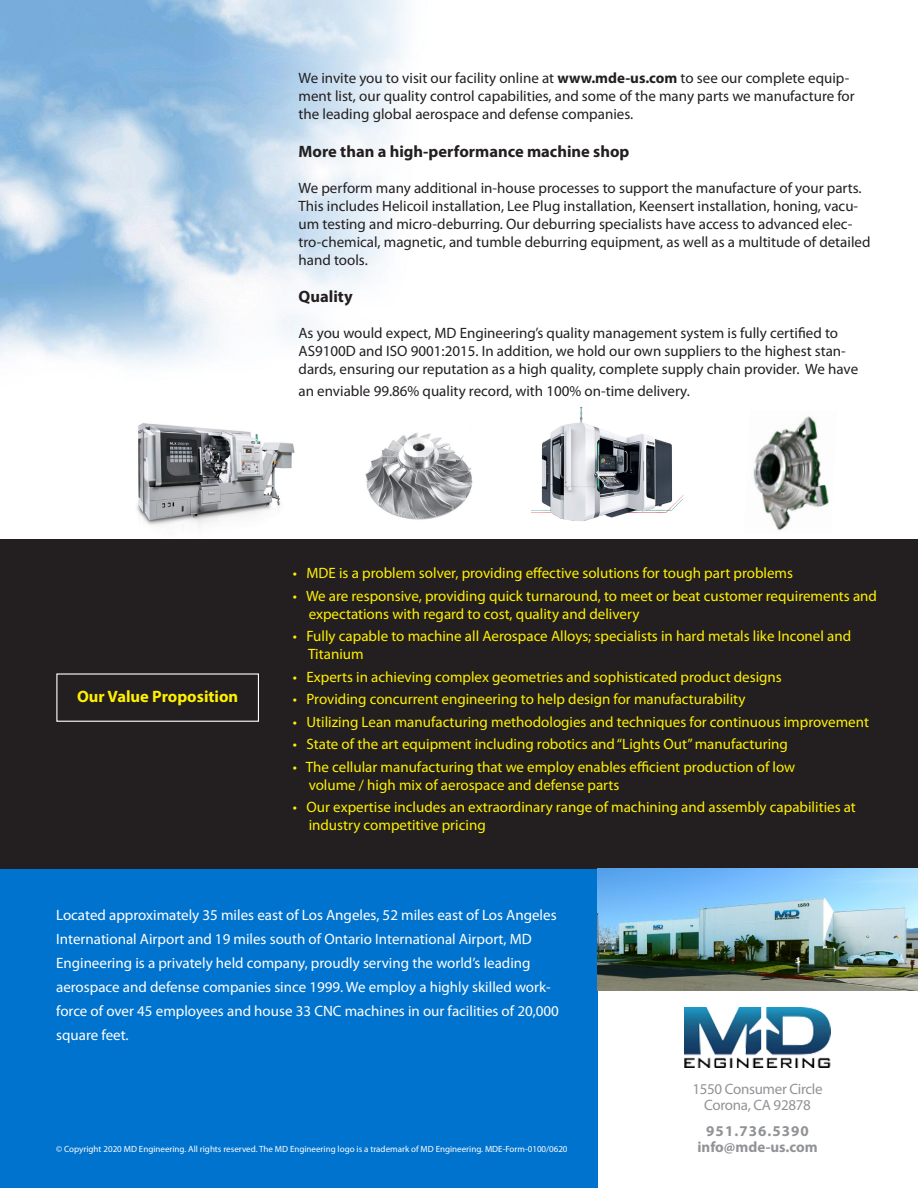
<style>
.page{position:relative;width:918px;height:1188px;background:#fff}
.page>*{position:absolute;margin:0;border:0;box-sizing:border-box;transform-origin:0 0}
.t1{font:700 16.5px "Myriad Pro";color:#231f20}
.t2{font:700 16.5px "Myriad Pro";color:#fff101}
.t3{font:15px/18px "Myriad Pro";color:#231f20}
.t4{font:15px "Myriad Pro";color:#fff101}
.t5{font:15px/24px "Myriad Pro";color:#fff}
.t6{font:15px "Myriad Pro";letter-spacing:-.02em;color:#919396}
.t7{font:700 15px "Myriad Pro";color:#919396}
.t8{font:700 15px "Myriad Pro";letter-spacing:.07em;color:#919396}
.t9{font:9px "Myriad Pro";color:#fff}
.s1{font-weight:700}
</style>
<div class="page">
<img style="left:365px;top:432px;width:108px;height:88px">
<div style="left:0;top:869px;width:597px;height:319px;background:#0073ce"></div>
<img style="left:684px;top:1008px;width:147px;height:59px">
<div style="left:0;top:539px;width:918px;height:330px;background:#231f20"></div>
<div style="left:56px;top:673px;width:203px;height:49px;border:1px solid #fff"></div>
<img style="left:136px;top:423px;width:159px;height:103px">
<img style="left:532px;top:407px;width:152px;height:114px">
<img style="left:597px;top:869px;width:321px;height:121px">
<img style="left:753px;top:416px;width:76px;height:114px">
<p class="t3" style="left:299px;top:69px;width:558px">We invite you to visit our facility online at <span class="s1">www.mde-us.com</span> to see our complete equip&shy;ment list, our quality control capabilities, and some of the many parts we manufacture for the leading global aerospace and defense companies.</p>
<p class="t1" style="left:299px;top:140px;width:332px">More than a high-performance machine shop</p>
<p class="t3" style="left:299px;top:178px;width:573px">We perform many additional in-house processes to support the manufacture of your parts.<br>This includes Helicoil installation, Lee Plug installation, Keensert installation, honing, vacu&shy;um testing and micro-deburring. Our deburring specialists have access to advanced elec&shy;tro-chemical, magnetic, and tumble deburring equipment, as well as a multitude of detailed hand tools.</p>
<p class="t1" style="left:299px;top:286px;width:56px">Quality</p>
<p class="t3" style="left:299px;top:324px;width:561px">As you would expect, MD Engineering’s quality management system is fully certified to<br>AS9100D and ISO 9001:2015. In addition, we hold our own suppliers to the highest stan&shy;dards, ensuring our reputation as a high quality, complete supply chain provider. We have</p>
<p class="t3" style="left:299px;top:382px;width:393px">an enviable 99.86% quality record, with 100% on-time delivery.</p>
<p class="t2" style="left:77px;top:685px;width:163px">Our Value Proposition</p>
<p class="t4" style="left:293px;top:564px;width:502px">• MDE is a problem solver, providing effective solutions for tough part problems</p>
<p class="t4" style="left:293px;top:587px;width:586px">• We are responsive, providing quick turnaround, to meet or beat customer requirements and</p>
<p class="t4" style="left:309px;top:605px;width:332px">expectations with regard to cost, quality and delivery</p>
<p class="t4" style="left:293px;top:627px;width:560px">• Fully capable to machine all Aerospace Alloys; specialists in hard metals like Inconel and</p>
<p class="t4" style="left:308px;top:645px;width:57px">Titanium</p>
<p class="t4" style="left:293px;top:668px;width:491px">• Experts in achieving complex geometries and sophisticated product designs</p>
<p class="t4" style="left:293px;top:690px;width:454px">• Providing concurrent engineering to help design for manufacturability</p>
<p class="t4" style="left:293px;top:713px;width:578px">• Utilizing Lean manufacturing methodologies and techniques for continuous improvement</p>
<p class="t4" style="left:293px;top:735px;width:497px">• State of the art equipment including robotics and “Lights Out” manufacturing</p>
<p class="t4" style="left:293px;top:758px;width:504px">• The cellular manufacturing that we employ enables efficient production of low</p>
<p class="t4" style="left:309px;top:776px;width:312px">volume / high mix of aerospace and defense parts</p>
<p class="t4" style="left:293px;top:798px;width:565px">• Our expertise includes an extraordinary range of machining and assembly capabilities at</p>
<p class="t4" style="left:309px;top:816px;width:179px">industry competitive pricing</p>
<p class="t5" style="left:56px;top:903px;width:502px">Located approximately 35 miles east of Los Angeles, 52 miles east of Los Angeles<br>International Airport and 19 miles south of Ontario International Airport, MD</p>
<p class="t5" style="left:56px;top:951px;width:476px">Engineering is a privately held company, proudly serving the world’s leading</p>
<p class="t5" style="left:56px;top:975px;width:504px">aerospace and defense companies since 1999. We employ a highly skilled work&shy;force of over 45 employees and house 33 CNC machines in our facilities of 20,000 square feet.</p>
<p class="t6" style="left:692px;top:1080px;width:132px">1550 Consumer Circle</p>
<p class="t6" style="left:704px;top:1096px;width:108px">Corona, CA 92878</p>
<p class="t8" style="left:706px;top:1121px;width:104px">951.736.5390</p>
<p class="t9" style="left:56px;top:1143px;width:513px">© Copyright 2020 MD Engineering. All rights reserved. The MD Engineering logo is a trademark of MD Engineering. MDE-Form-0100/0620</p>
<p class="t7" style="left:697px;top:1137px;width:122px">info@mde-us.com</p>
</div>
